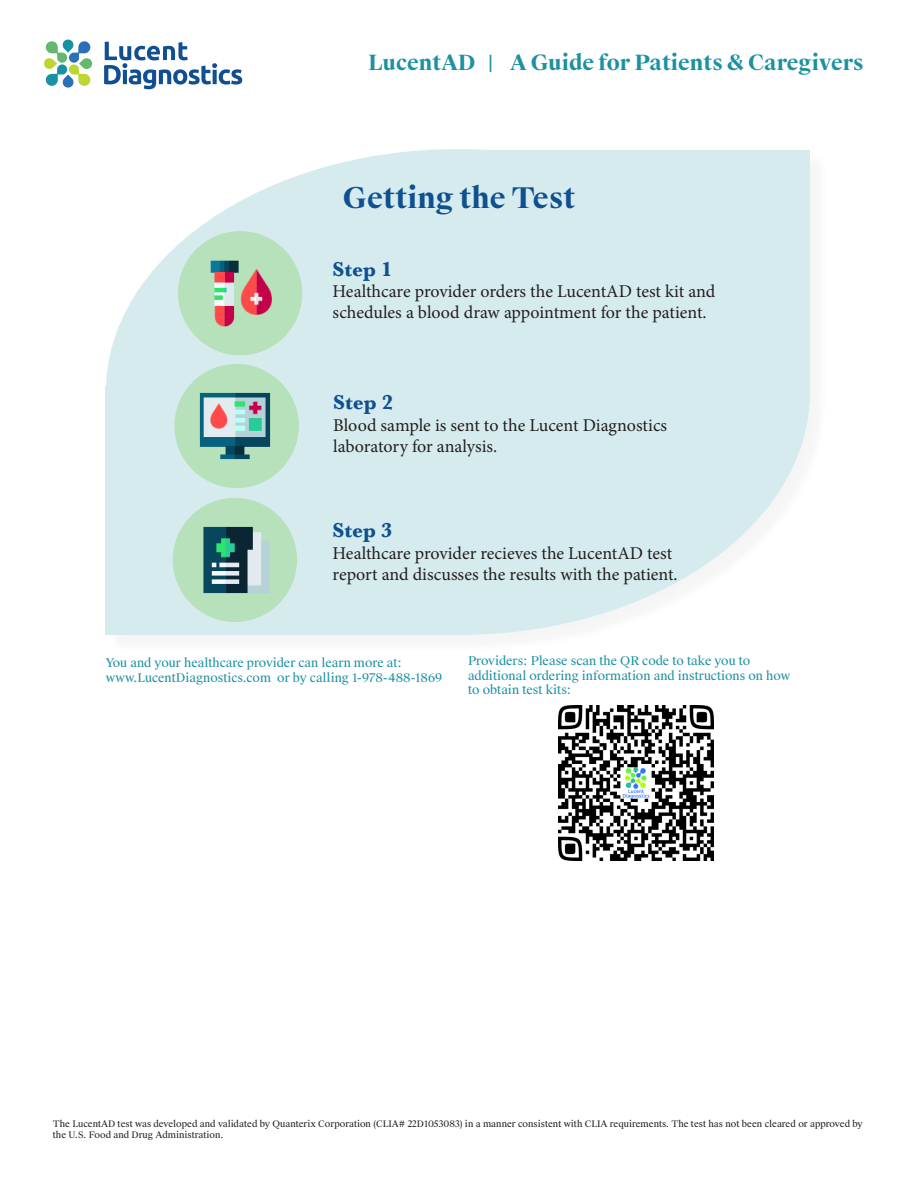
<style>
.page{position:relative;width:918px;height:1188px;background:#fff}
.page>*{position:absolute;margin:0;border:0;box-sizing:border-box;transform-origin:0 0}
.t1{font:700 28.5px "Suisse Works";color:#0f5091}
.t2{font:700 21px "Suisse Works";color:#1c91a1}
.t3{font:700 21px "Baskerville";color:#0f5091}
.t4{font:18px/21.6px "Minion Pro";color:#231f20}
.t5{font:12px/14.4px "Suisse Works";color:#1c91a1}
.t6{font:9px/10.8px "Suisse Works";color:#231f20}
</style>
<div class="page">
<div style="left:106px;top:149px;width:704px;height:486px;background:#d6ebee;border-radius:50%"></div>
<div style="left:106px;top:386px;width:344px;height:249px;background:#d6ebee"></div>
<div style="left:450px;top:150px;width:360px;height:252px;background:#d6ebee"></div>
<img style="left:178px;top:231px;width:124px;height:124px;border-radius:62px">
<img style="left:173px;top:498px;width:124px;height:124px;border-radius:62px">
<img style="left:174px;top:364px;width:125px;height:124px;border-radius:62px">
<svg style="left:44px;top:39px;width:48px;height:49px"></svg>
<svg style="left:104px;top:42px;width:138px;height:47px"></svg>
<img style="left:559px;top:705px;width:155px;height:156px">
<p class="t2" style="left:368px;top:50px;width:497px">LucentAD | A Guide for Patients &amp; Caregivers</p>
<p class="t1" style="left:343px;top:180px;width:234px">Getting the Test</p>
<p class="t3" style="left:333px;top:254px;width:61px">Step 1</p>
<p class="t4" style="left:333px;top:281px;width:384px;line-height:21px">Healthcare provider orders the LucentAD test kit and schedules a blood draw appointment for the patient.</p>
<p class="t3" style="left:333px;top:387px;width:61px">Step 2</p>
<p class="t4" style="left:333px;top:414px;width:335px">Blood sample is sent to the Lucent Diagnostics laboratory for analysis.</p>
<p class="t3" style="left:333px;top:516px;width:61px">Step 3</p>
<p class="t4" style="left:333px;top:542px;width:347px">Healthcare provider recieves the LucentAD test report and discusses the results with the patient.</p>
<p class="t5" style="left:106px;top:656px;width:338px">You and your healthcare provider can learn more at: www.LucentDiagnostics.com or by calling 1-978-488-1869</p>
<p class="t5" style="left:468px;top:654px;width:324px">Providers: Please scan the QR code to take you to additional ordering information and instructions on how to obtain test kits:</p>
<p class="t6" style="left:53px;top:1118px;width:811px">The LucentAD test was developed and validated by Quanterix Corporation (CLIA# 22D1053083) in a manner consistent with CLIA requirements. The test has not been cleared or approved by the U.S. Food and Drug Administration.</p>
</div>
